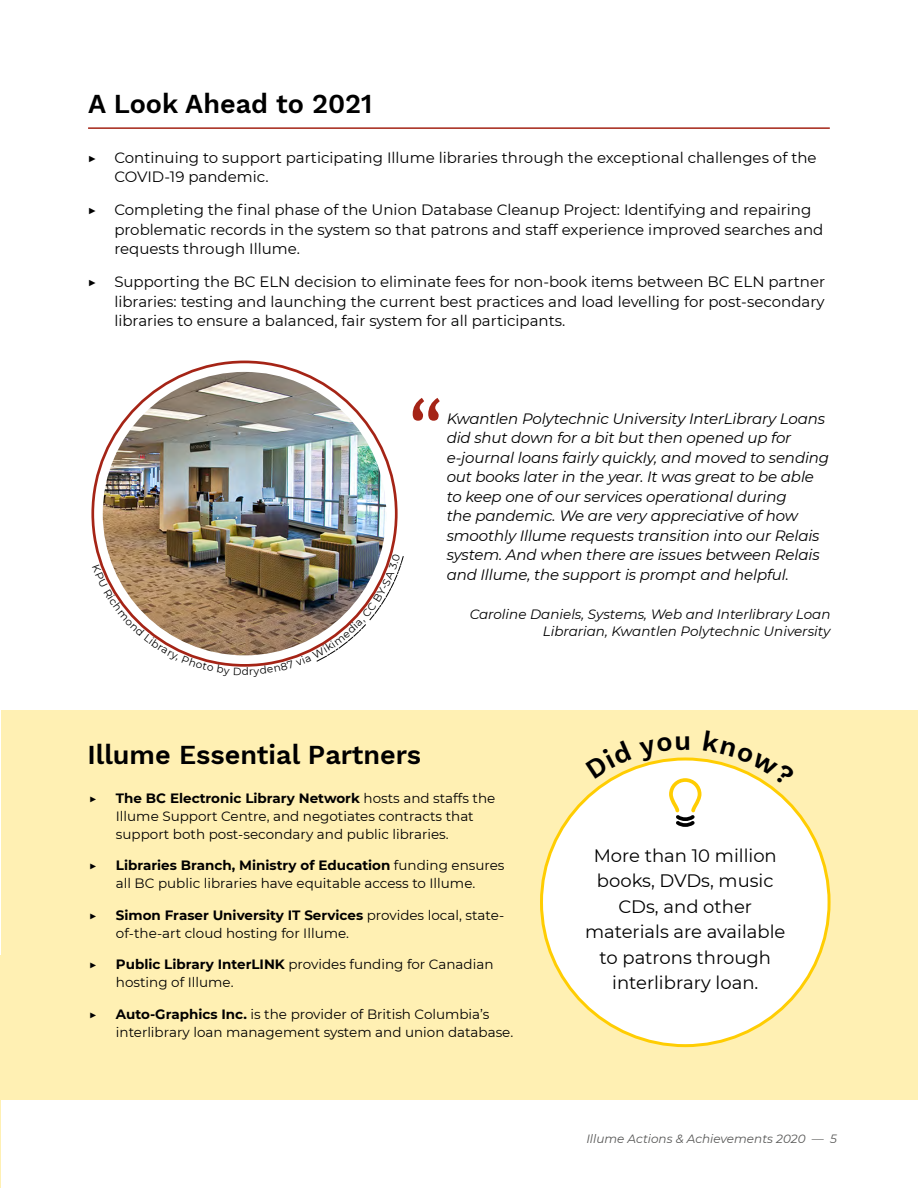
<style>
.page{position:relative;width:918px;height:1188px;background:#fff}
.page>*{position:absolute;margin:0;border:0;box-sizing:border-box;transform-origin:0 0}
.Headings{font:600 27px "Work Sans";color:#000}
.Did_You_Know{font:18px/25.5px "Montserrat";color:#000;text-align:center}
.t1{font:15px/19.5px "Montserrat";color:#000}
.t2{font:italic 15px/19.5px "Montserrat";letter-spacing:-.01em;color:#000}
.t3{font:13.5px/18px "Montserrat";color:#000}
.Body_Text{font:italic 13.5px/16.5px "Montserrat";color:#000;text-align:right}
.t4{font:italic 12px "Montserrat";color:#575756}
.s1{font-weight:700}
</style>
<div class="page">
<hr style="left:0;top:955px;width:1px;height:233px;background:#ffcd02">
<div style="left:1px;top:711px;width:917px;height:389px;background:#fff0b3"></div>
<hr style="left:88px;top:127px;width:742px;height:2px;background:#a52416">
<div style="left:542px;top:759px;width:287px;height:287px;background:#fff;border-radius:50%"></div>
<svg style="left:93px;top:362px;width:303px;height:303px"></svg>
<img style="left:103px;top:372px;width:283px;height:283px;border-radius:142px">
<svg style="left:413px;top:398px;width:27px;height:23px"></svg>
<svg style="left:609px;top:767px;width:23px;height:12px"></svg>
<svg style="left:639px;top:757px;width:156px;height:70px"></svg>
<img style="left:97px;top:554px;width:307px;height:113px">
<p class="Headings" style="left:88px;top:83px;width:286px">A Look Ahead to 2021</p>
<p class="t1" style="left:114px;top:147px;width:704px;text-indent:-27px">▶ Continuing to support participating Illume libraries through the exceptional challenges of the<br>COVID-19 pandemic.</p>
<p class="t1" style="left:114px;top:200px;width:711px;text-indent:-27px">▶ Completing the final phase of the Union Database Cleanup Project: Identifying and repairing problematic records in the system so that patrons and staff experience improved searches and requests through Illume.</p>
<p class="t1" style="left:114px;top:272px;width:712px;text-align:justify;text-indent:-27px">▶ Supporting the BC ELN decision to eliminate fees for non-book items between BC ELN partner libraries: testing and launching the current best practices and load levelling for post-secondary libraries to ensure a balanced, fair system for all participants.</p>
<p class="t2" style="left:447px;top:408px;width:384px">Kwantlen Polytechnic University InterLibrary Loans did shut down for a bit but then opened up for e-journal loans fairly quickly, and moved to sending out books later in the year. It was great to be able to keep one of our services operational during<br>the pandemic. We are very appreciative of how smoothly Illume requests transition into our Relais system. And when there are issues between Relais and Illume, the support is prompt and helpful.</p>
<p class="Body_Text" style="left:470px;top:606px;width:362px">Caroline Daniels, Systems, Web and Interlibrary Loan<br>Librarian, Kwantlen Polytechnic University</p>
<p class="Headings" style="left:87px;top:734px;width:335px">Illume Essential Partners</p>
<p class="t3" style="left:89px;top:788px;width:10px">▶</p>
<p class="t3" style="left:116px;top:788px;width:381px"><span class="s1">The BC Electronic Library Network</span> hosts and staffs the<br>Illume Support Centre, and negotiates contracts that support both post-secondary and public libraries.</p>
<p class="t3" style="left:89px;top:856px;width:10px">▶</p>
<p class="t3" style="left:116px;top:856px;width:390px"><span class="s1">Libraries Branch, Ministry of Education</span> funding ensures all BC public libraries have equitable access to Illume.</p>
<p class="t3" style="left:89px;top:905px;width:10px">▶</p>
<p class="t3" style="left:116px;top:905px;width:390px"><span class="s1">Simon Fraser University IT Services</span> provides local, state&shy;of-the-art cloud hosting for Illume.</p>
<p class="t3" style="left:89px;top:955px;width:10px">▶</p>
<p class="t3" style="left:116px;top:955px;width:379px"><span class="s1">Public Library InterLINK</span> provides funding for Canadian hosting of Illume.</p>
<p class="t3" style="left:89px;top:1004px;width:10px">▶</p>
<p class="t3" style="left:116px;top:1004px;width:399px"><span class="s1">Auto-Graphics Inc.</span> is the provider of British Columbia’s interlibrary loan management system and union database.</p>
<p class="Did_You_Know" style="left:585px;top:842px;width:202px">More than 10 million books, DVDs, music<br>CDs, and other materials are available to patrons through interlibrary loan.</p>
<p class="t4" style="left:586px;top:1131px;width:252px">Illume Actions &amp; Achievements 2020 — 5</p>
</div>
